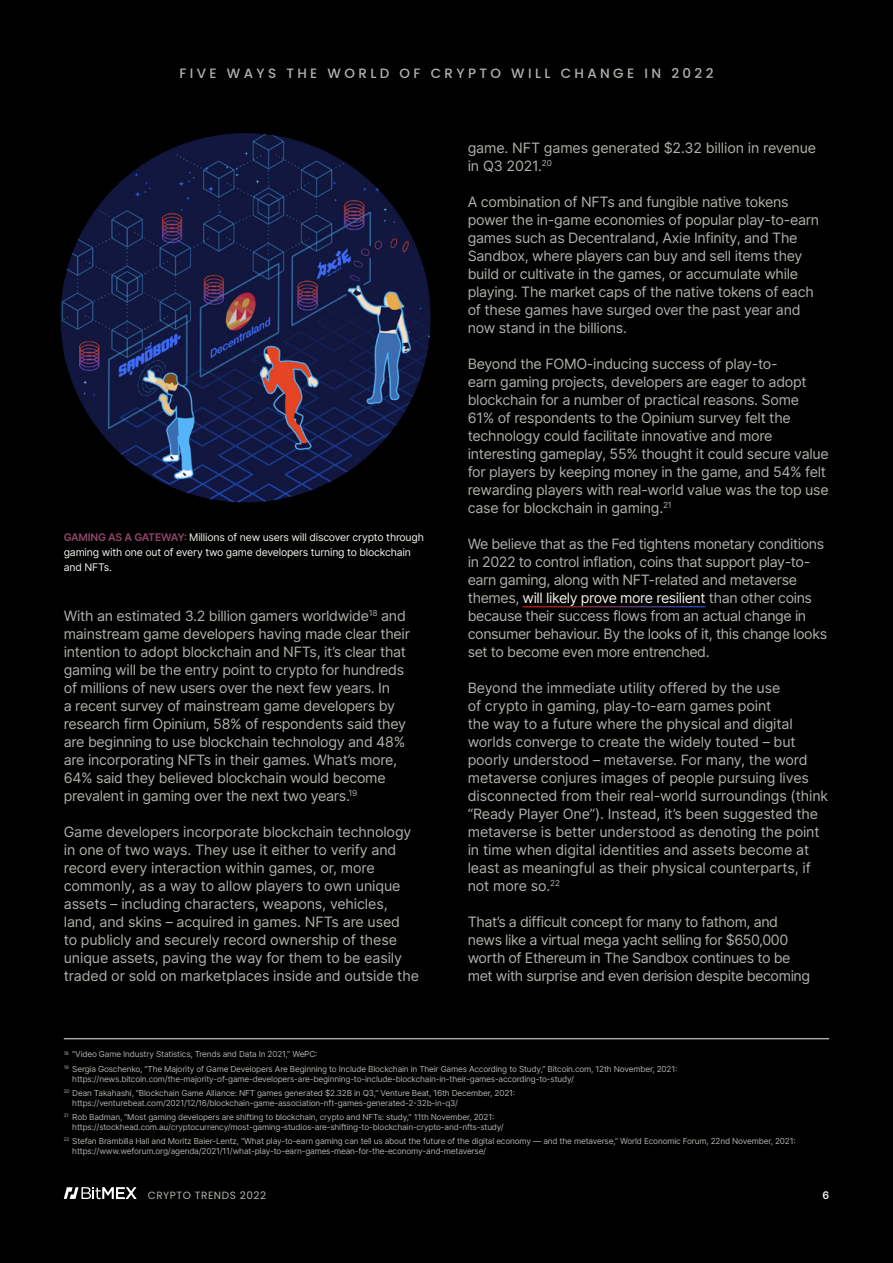
<style>
.page{position:relative;width:893px;height:1263px;background:#000}
.page>*{position:absolute;margin:0;border:0;box-sizing:border-box;transform-origin:0 0}
.t1{font:14.25px/18px "Inter";letter-spacing:-.02em;color:#b2b0ab}
.t2{font:500 13.5px "Poppins";letter-spacing:.25em;color:#b2b0ab}
.t3{font:10.5px/15px "Inter";letter-spacing:-.02em;color:#f6f2ec}
.t4{font:10.5px "Poppins";letter-spacing:.05em;color:#b2b0ab}
.t5{font:600 10.5px "Inter";color:#f6f2ec}
.t6{font:8.25px/14.1px "Inter";letter-spacing:-.02em;color:#b2b0ab}
.s1{font-weight:600;color:#92466a}
.s2{color:#f6f2ec}
</style>
<div class="page">
<svg style="left:64px;top:1187px;width:73px;height:13px"></svg>
<hr style="left:522px;top:606px;width:183px;height:1px;background:#fff">
<hr style="left:64px;top:1038px;width:765px;height:1px;background:#f6f2ec">
<img style="left:60px;top:133px;width:371px;height:370px">
<p class="t2" style="left:179px;top:65px;width:536px">FIVE WAYS THE WORLD OF CRYPTO WILL CHANGE IN 2022</p>
<p class="t3" style="left:64px;top:529px;width:362px"><span class="s1">GAMING AS A GATEWAY:</span> Millions of new users will discover crypto through gaming with one out of every two game developers turning to blockchain and NFTs.</p>
<p class="t1" style="left:64px;top:607px;width:348px">With an estimated 3.2 billion gamers worldwide<sup>18</sup> and mainstream game developers having made clear their intention to adopt blockchain and NFTs, it’s clear that gaming will be the entry point to crypto for hundreds of millions of new users over the next few years. In<br>a recent survey of mainstream game developers by research firm Opinium, 58% of respondents said they are beginning to use blockchain technology and 48% are incorporating NFTs in their games. What’s more, 64% said they believed blockchain would become prevalent in gaming over the next two years.<sup>19</sup></p>
<p class="t1" style="left:64px;top:823px;width:357px">Game developers incorporate blockchain technology in one of two ways. They use it either to verify and record every interaction within games, or, more commonly, as a way to allow players to own unique assets – including characters, weapons, vehicles, land, and skins – acquired in games. NFTs are used<br>to publicly and securely record ownership of these unique assets, paving the way for them to be easily traded or sold on marketplaces inside and outside the</p>
<p class="t1" style="left:468px;top:139px;width:350px">game. NFT games generated $2.32 billion in revenue in Q3 2021.<sup>20</sup></p>
<p class="t1" style="left:468px;top:193px;width:353px">A combination of NFTs and fungible native tokens power the in-game economies of popular play-to-earn games such as Decentraland, Axie Infinity, and The Sandbox, where players can buy and sell items they build or cultivate in the games, or accumulate while playing. The market caps of the native tokens of each of these games have surged over the past year and now stand in the billions.</p>
<p class="t1" style="left:468px;top:354px;width:363px">Beyond the FOMO-inducing success of play-to-<br>earn gaming projects, developers are eager to adopt blockchain for a number of practical reasons. Some 61% of respondents to the Opinium survey felt the technology could facilitate innovative and more interesting gameplay, 55% thought it could secure value for players by keeping money in the game, and 54% felt rewarding players with real-world value was the top use case for blockchain in gaming.<sup>21</sup></p>
<p class="t1" style="left:468px;top:535px;width:361px">We believe that as the Fed tightens monetary conditions in 2022 to control inflation, coins that support play-to&shy;earn gaming, along with NFT-related and metaverse themes, <span class="s2">will likely prove more resilient</span> than other coins because their success flows from an actual change in consumer behaviour. By the looks of it, this change looks set to become even more entrenched.</p>
<p class="t1" style="left:468px;top:678px;width:362px">Beyond the immediate utility offered by the use<br>of crypto in gaming, play-to-earn games point<br>the way to a future where the physical and digital worlds converge to create the widely touted – but poorly understood – metaverse. For many, the word metaverse conjures images of people pursuing lives disconnected from their real-world surroundings (think “Ready Player One”). Instead, it’s been suggested the metaverse is better understood as denoting the point in time when digital identities and assets become at least as meaningful as their physical counterparts, if not more so.<sup>22</sup></p>
<p class="t1" style="left:468px;top:913px;width:344px">That’s a difficult concept for many to fathom, and news like a virtual mega yacht selling for $650,000 worth of Ethereum in The Sandbox continues to be met with surprise and even derision despite becoming</p>
<p class="t6" style="left:64px;top:1047px;width:615px"><sup>18</sup> “Video Game Industry Statistics, Trends and Data In 2021,” WePC:<br><sup>19</sup> Sergia Goschenko, “The Majority of Game Developers Are Beginning to Include Blockchain in Their Games According to Study,” Bitcoin.com, 12th November, 2021:</p>
<p class="t6" style="left:64px;top:1071px;width:512px;text-indent:9px">https://news.bitcoin.com/the-majority-of-game-developers-are-beginning-to-include-blockchain-in-their-games-according-to-study/<br><sup>20</sup> Dean Takahashi, “Blockchain Game Alliance: NFT games generated $2.32B in Q3,” Venture Beat, 16th December, 2021:</p>
<p class="t6" style="left:64px;top:1095px;width:432px;text-indent:9px">https://venturebeat.com/2021/12/16/blockchain-game-association-nft-games-generated-2-32b-in-q3/<br><sup>21</sup> Rob Badman, “Most gaming developers are shifting to blockchain, crypto and NFTs: study,” 11th November, 2021:</p>
<p class="t6" style="left:64px;top:1119px;width:733px;text-indent:9px">https://stockhead.com.au/cryptocurrency/most-gaming-studios-are-shifting-to-blockchain-crypto-and-nfts-study/<br><sup>22</sup> Stefan Brambilla Hall and Moritz Baier-Lentz, “What play-to-earn gaming can tell us about the future of the digital economy — and the metaverse,” World Economic Forum, 22nd November, 2021:</p>
<p class="t6" style="left:72px;top:1143px;width:415px">https://www.weforum.org/agenda/2021/11/what-play-to-earn-games-mean-for-the-economy-and-metaverse/</p>
<p class="t4" style="left:148px;top:1189px;width:120px">CRYPTO TRENDS 2022</p>
<p class="t5" style="left:822px;top:1187px;width:8px">6</p>
</div>
